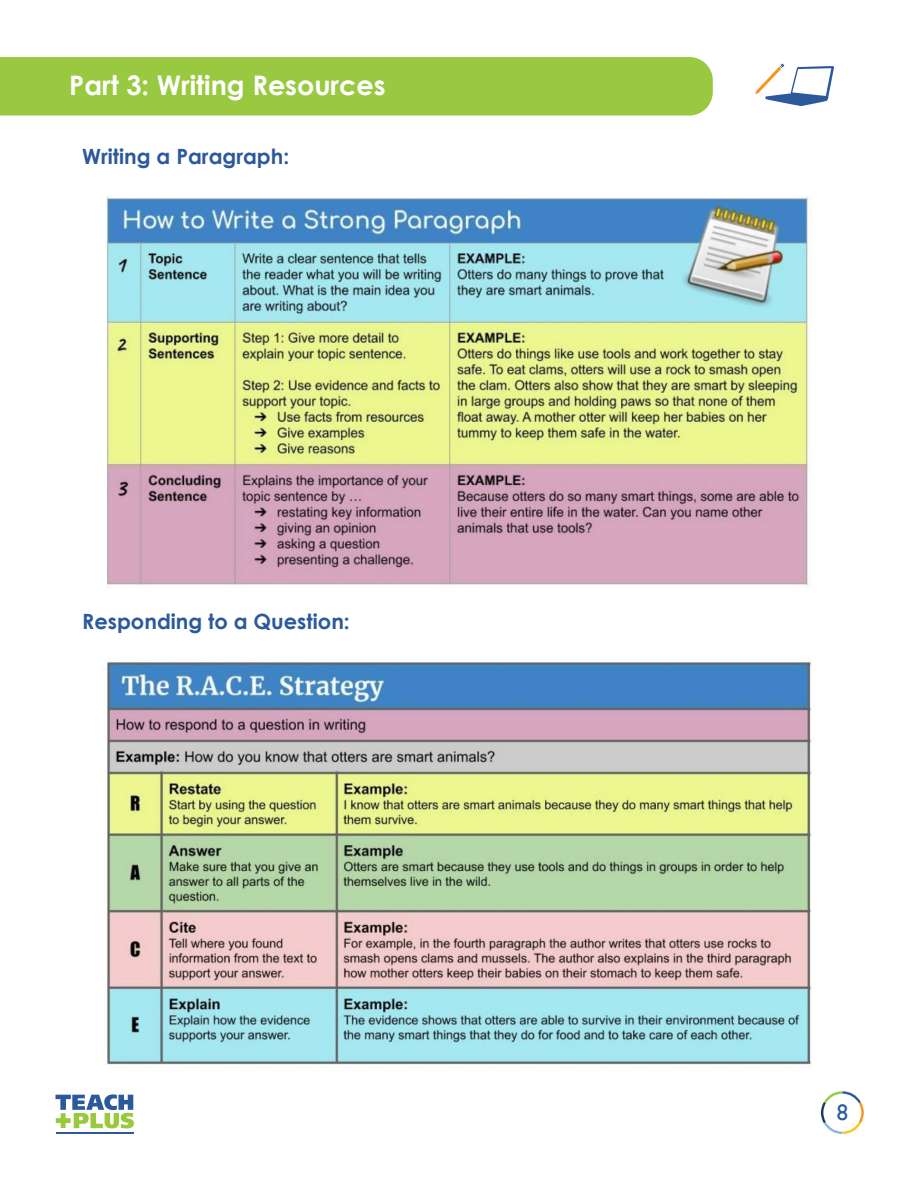
<style>
.page{position:relative;width:918px;height:1188px;background:#fff}
.page>*{position:absolute;margin:0;border:0;box-sizing:border-box;transform-origin:0 0}
.t1{font:700 27px "Century Gothic";color:#fff}
.t2{font:22.5px "Gill Sans";color:#2b599b}
.t3{font:700 21px "Century Gothic";color:#2b599b}
</style>
<div class="page">
<hr style="left:56px;top:1133px;width:78px;height:1px;background:#2b599a">
<svg style="left:55px;top:1094px;width:79px;height:34px"></svg>
<svg style="left:821px;top:1091px;width:43px;height:43px"></svg>
<div style="left:0;top:57px;width:713px;height:59px;background:#98c940"></div>
<img style="left:107px;top:197px;width:704px;height:390px">
<img style="left:103px;top:662px;width:708px;height:403px">
<svg style="left:756px;top:63px;width:78px;height:43px"></svg>
<p class="t1" style="left:69px;top:68px;width:318px">Part 3: Writing Resources</p>
<p class="t3" style="left:82px;top:143px;width:209px">Writing a Paragraph:</p>
<p class="t3" style="left:82px;top:608px;width:269px">Responding to a Question:</p>
<p class="t2" style="left:837px;top:1099px;width:13px">8</p>
</div>
